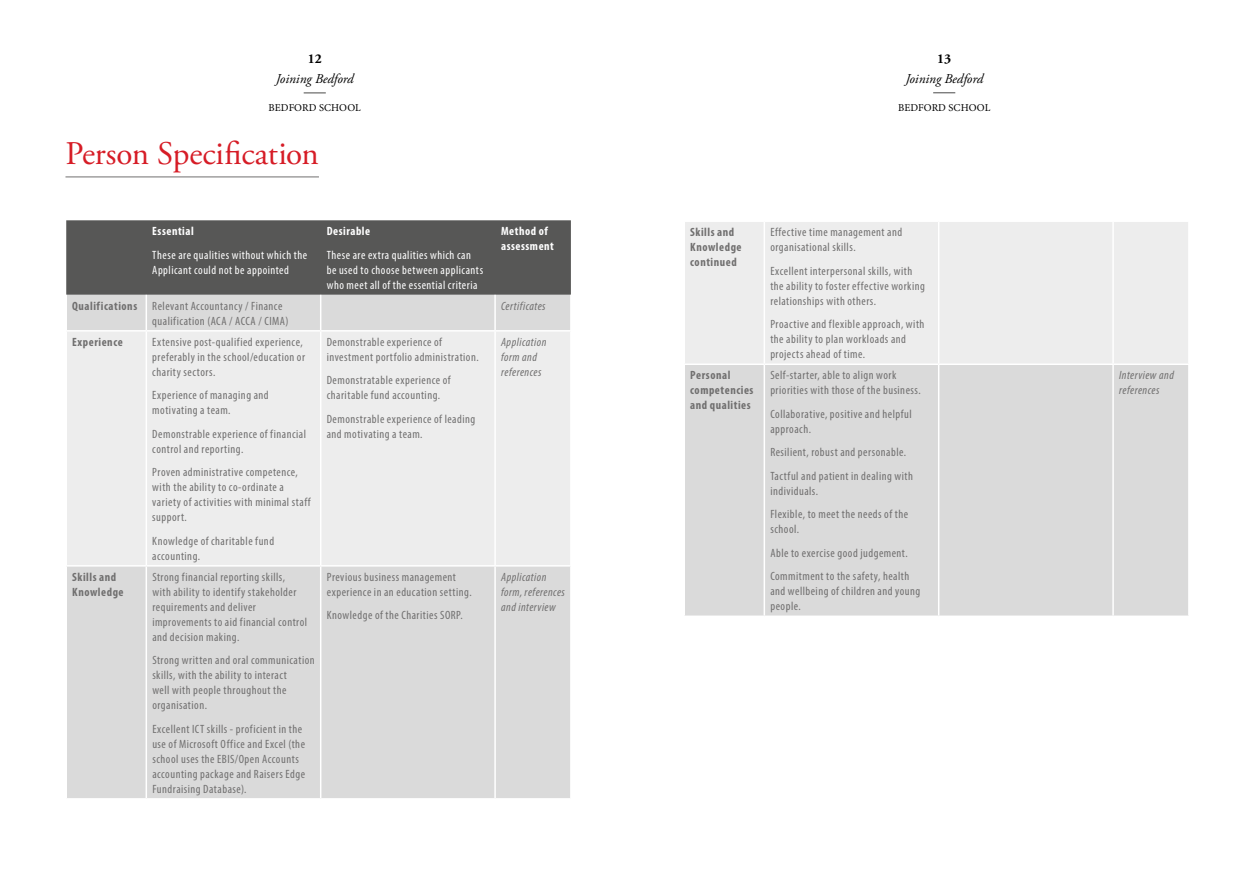
<style>
.page{position:relative;width:1259px;height:893px;background:#fff}
.page>*{position:absolute;margin:0;border:0;box-sizing:border-box;transform-origin:0 0}
.t1{font:33px "Adobe Garamond Pro";letter-spacing:-.005em;color:#d61c26}
.t2{font:italic 13.5px "Adobe Garamond Pro";color:#000}
.t3{font:700 13.5px "Adobe Garamond Pro";color:#000}
.t4{font:condensed 12px/15px "Myriad Pro";letter-spacing:.04em;color:#706f6f}
.t5{font:condensed 12px/15px "Myriad Pro";letter-spacing:.045em;color:#fff}
.t6{font:700 condensed 12px/15px "Myriad Pro";letter-spacing:.045em;color:#706f6f}
.t7{font:italic condensed 12px/15px "Myriad Pro";letter-spacing:.04em;color:#706f6f}
.t8{font:700 condensed 12px/15px "Myriad Pro";letter-spacing:.045em;color:#fff}
.t9{font:10.5px "Minion Pro";letter-spacing:.01em;color:#000}
</style>
<div class="page">
<svg style="left:304px;top:93px;width:22px;height:1px"></svg>
<svg style="left:933px;top:92px;width:22px;height:1px"></svg>
<hr style="left:65px;top:177px;width:254px;height:1px;background:#706f6f">
<div style="left:66px;top:220px;width:505px;height:75px;background:#575756"></div>
<div style="left:67px;top:295px;width:503px;height:503px;background:#dadada"></div>
<div style="left:67px;top:332px;width:503px;height:233px;background:#ededed"></div>
<hr style="left:146px;top:295px;width:1px;height:35px;background:#fff">
<hr style="left:320px;top:295px;width:1px;height:35px;background:#fff">
<hr style="left:494px;top:295px;width:2px;height:35px;background:#fff">
<hr style="left:65px;top:330px;width:81px;height:2px;background:#fff">
<hr style="left:146px;top:330px;width:175px;height:2px;background:#fff">
<hr style="left:146px;top:332px;width:1px;height:233px;background:#fff">
<hr style="left:321px;top:330px;width:174px;height:2px;background:#fff">
<hr style="left:320px;top:332px;width:1px;height:233px;background:#fff">
<hr style="left:495px;top:330px;width:76px;height:2px;background:#fff">
<hr style="left:494px;top:332px;width:2px;height:233px;background:#fff">
<hr style="left:146px;top:567px;width:1px;height:231px;background:#fff">
<hr style="left:320px;top:567px;width:1px;height:231px;background:#fff">
<hr style="left:494px;top:567px;width:2px;height:231px;background:#fff">
<hr style="left:65px;top:565px;width:81px;height:2px;background:#fff">
<hr style="left:146px;top:565px;width:175px;height:2px;background:#fff">
<hr style="left:321px;top:565px;width:174px;height:2px;background:#fff">
<hr style="left:495px;top:565px;width:76px;height:2px;background:#fff">
<div style="left:685px;top:222px;width:503px;height:141px;background:#ededed"></div>
<div style="left:685px;top:365px;width:503px;height:250px;background:#dadada"></div>
<hr style="left:763px;top:222px;width:2px;height:141px;background:#fff">
<hr style="left:938px;top:222px;width:1px;height:141px;background:#fff">
<hr style="left:1112px;top:222px;width:1px;height:141px;background:#fff">
<hr style="left:763px;top:365px;width:2px;height:250px;background:#fff">
<hr style="left:938px;top:365px;width:1px;height:250px;background:#fff">
<hr style="left:1112px;top:365px;width:1px;height:250px;background:#fff">
<p class="t3" style="left:308px;top:51px;width:16px">12</p>
<p class="t2" style="left:276px;top:70px;width:79px">Joining Bedford</p>
<p class="t9" style="left:269px;top:101px;width:94px">BEDFORD SCHOOL</p>
<h1 class="t1" style="left:65px;top:134px;width:255px">Person Specification</h1>
<p class="t8" style="left:152px;top:224px;width:43px">Essential</p>
<p class="t5" style="left:152px;top:247px;width:156px">These are qualities without which the<br>Applicant could not be appointed</p>
<p class="t8" style="left:327px;top:224px;width:45px">Desirable</p>
<p class="t5" style="left:327px;top:247px;width:158px">These are extra qualities which can be used to choose between applicants who meet all of the essential criteria</p>
<p class="t8" style="left:501px;top:224px;width:54px">Method of assessment</p>
<p class="t6" style="left:72px;top:298px;width:66px">Qualifications</p>
<p class="t4" style="left:152px;top:298px;width:138px">Relevant Accountancy / Finance qualification (ACA / ACCA / CIMA)</p>
<p class="t7" style="left:501px;top:298px;width:46px">Certificates</p>
<p class="t6" style="left:72px;top:334px;width:52px">Experience</p>
<p class="t4" style="left:152px;top:334px;width:154px">Extensive post-qualified experience, preferably in the school/education or charity sectors.</p>
<p class="t4" style="left:152px;top:388px;width:118px">Experience of managing and motivating a team.</p>
<p class="t4" style="left:152px;top:426px;width:155px">Demonstrable experience of financial control and reporting.</p>
<p class="t4" style="left:152px;top:465px;width:160px">Proven administrative competence, with the ability to co-ordinate a variety of activities with minimal staff support.</p>
<p class="t4" style="left:152px;top:533px;width:123px">Knowledge of charitable fund accounting.</p>
<p class="t4" style="left:327px;top:334px;width:153px">Demonstrable experience of investment portfolio administration.</p>
<p class="t4" style="left:327px;top:373px;width:125px">Demonstratable experience of charitable fund accounting.</p>
<p class="t4" style="left:327px;top:411px;width:150px">Demonstrable experience of leading and motivating a team.</p>
<p class="t7" style="left:501px;top:334px;width:47px">Application form and references</p>
<p class="t6" style="left:72px;top:569px;width:53px">Skills and<br>Knowledge</p>
<p class="t4" style="left:152px;top:569px;width:156px">Strong financial reporting skills,<br>with ability to identify stakeholder requirements and deliver improvements to aid financial control and decision making.</p>
<p class="t4" style="left:152px;top:653px;width:164px">Strong written and oral communication skills, with the ability to interact<br>well with people throughout the organisation.</p>
<p class="t4" style="left:152px;top:721px;width:154px">Excellent ICT skills - proficient in the use of Microsoft Office and Excel (the school uses the EBIS/Open Accounts accounting package and Raisers Edge Fundraising Database).</p>
<p class="t4" style="left:327px;top:569px;width:147px">Previous business management experience in an education setting.</p>
<p class="t4" style="left:327px;top:608px;width:137px">Knowledge of the Charities SORP.</p>
<p class="t7" style="left:501px;top:569px;width:65px">Application form, references and interview</p>
<p class="t3" style="left:937px;top:51px;width:16px">13</p>
<p class="t2" style="left:905px;top:70px;width:79px">Joining Bedford</p>
<p class="t9" style="left:898px;top:101px;width:94px">BEDFORD SCHOOL</p>
<p class="t6" style="left:690px;top:224px;width:53px">Skills and<br>Knowledge continued</p>
<p class="t4" style="left:770px;top:225px;width:133px">Effective time management and organisational skills.</p>
<p class="t4" style="left:770px;top:263px;width:156px">Excellent interpersonal skills, with the ability to foster effective working relationships with others.</p>
<p class="t4" style="left:770px;top:317px;width:156px">Proactive and flexible approach, with the ability to plan workloads and projects ahead of time.</p>
<p class="t6" style="left:690px;top:367px;width:65px">Personal competencies and qualities</p>
<p class="t4" style="left:770px;top:368px;width:152px">Self-starter, able to align work priorities with those of the business.</p>
<p class="t4" style="left:770px;top:406px;width:143px">Collaborative, positive and helpful approach.</p>
<p class="t4" style="left:770px;top:440px;width:144px;line-height:23.5px">Resilient, robust and personable.<br>Tactful and patient in dealing with</p>
<p class="t4" style="left:770px;top:479px;width:139px;line-height:23.5px">individuals.<br>Flexible, to meet the needs of the</p>
<p class="t4" style="left:770px;top:517px;width:140px;line-height:23.5px">school.<br>Able to exercise good judgement.<br>Commitment to the safety, health</p>
<p class="t4" style="left:770px;top:584px;width:151px">and wellbeing of children and young people.</p>
<p class="t7" style="left:1119px;top:368px;width:56px">Interview and references</p>
</div>
